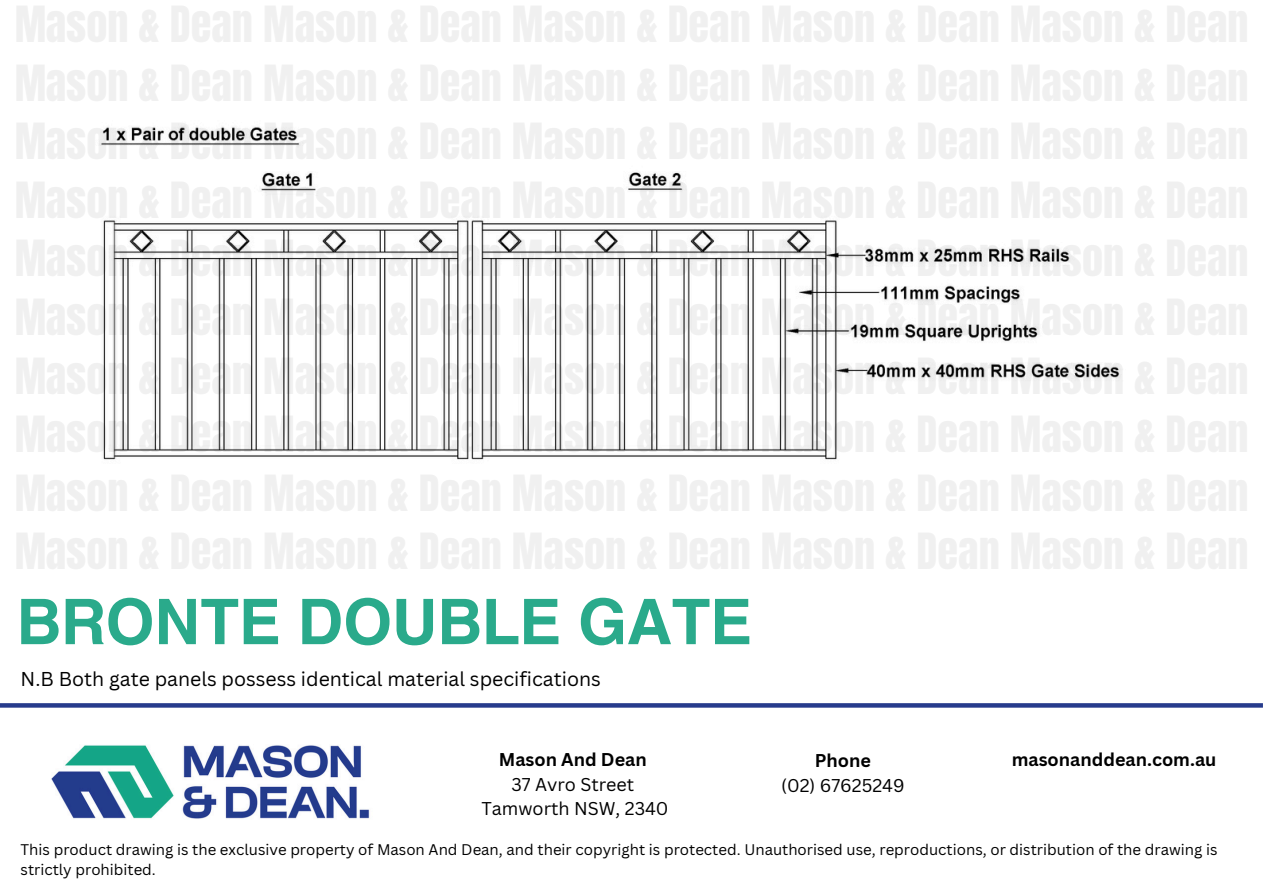
<style>
.page{position:relative;width:1263px;height:894px;background:#fff}
.page>*{position:absolute;margin:0;border:0;box-sizing:border-box;transform-origin:0 0}
.t1{font:700 63px "Helvetica World";color:#2aaa8b}
.t2{font:19.5px "Canva Sans";color:#000}
.t3{font:18px/24.8px "Canva Sans";color:#000;text-align:center}
.t4{font:700 18px "Canva Sans";color:#000}
.t5{font:15px/20.2px "Canva Sans";color:#000}
.s1{font-weight:700}
</style>
<div class="page">
<img style="left:17px;top:707px;width:393px;height:112px">
<svg style="left:0;top:703px;width:1263px;height:4px;background:#2f4390"></svg>
<img style="left:101px;top:126px;width:1019px;height:334px">
<h1 class="t1" style="left:17px;top:570px;width:737px">BRONTE DOUBLE GATE</h1>
<h3 class="t2" style="left:21px;top:664px;width:582px">N.B Both gate panels possess identical material specifications</h3>
<h4 class="t3" style="left:481px;top:746px;width:189px"><span class="s1">Mason And Dean<br></span>37 Avro Street<br>Tamworth NSW, 2340</h4>
<p class="t3" style="left:781px;top:747px;width:125px"><span class="s1">Phone<br></span>(02) 67625249</p>
<h4 class="t4" style="left:1012px;top:746px;width:206px">masonanddean.com.au</h4>
<h4 class="t5" style="left:21px;top:838px;width:1198px">This product drawing is the exclusive property of Mason And Dean, and their copyright is protected. Unauthorised use, reproductions, or distribution of the drawing is strictly prohibited.</h4>
</div>
